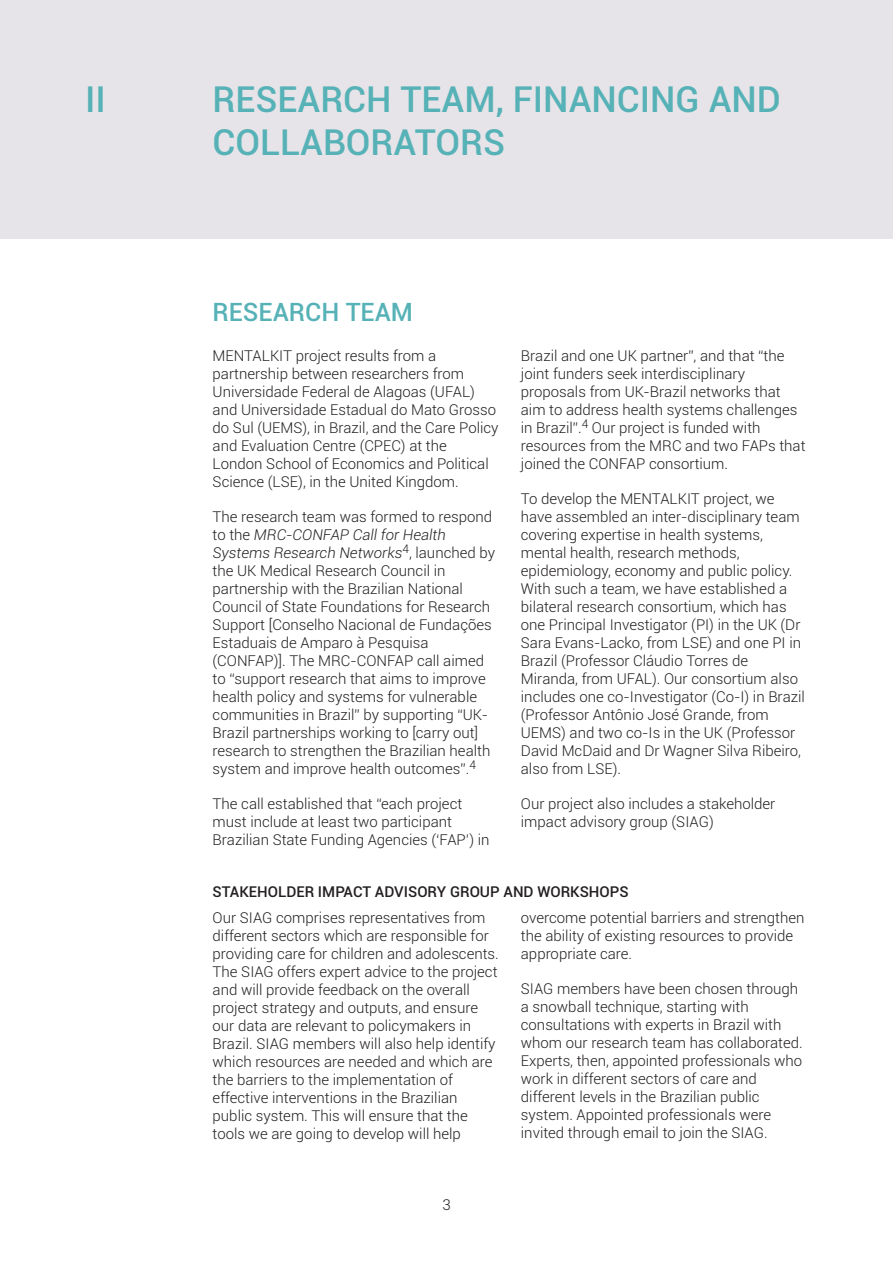
<style>
.page{position:relative;width:893px;height:1263px;background:#fff}
.page>*{position:absolute;margin:0;border:0;box-sizing:border-box;transform-origin:0 0}
.t1{font:500 36px/43.2px "Roboto";color:#56b2b6}
.t2{font:500 25.5px "Roboto";color:#56b2b6}
.t3{font:300 15px/18px "Roboto";color:#231f20}
.t4{font:500 15px "Roboto";color:#231f20}
.s1{font-style:italic}
</style>
<div class="page">
<div style="left:0;top:0;width:892px;height:238px;background:#e7e4e9"></div>
<h1 class="t1" style="left:85px;top:78px;width:22px">II</h1>
<h1 class="t1" style="left:213px;top:78px;width:570px">RESEARCH TEAM, FINANCING AND<br>COLLABORATORS</h1>
<h2 class="t2" style="left:213px;top:297px;width:202px">RESEARCH TEAM</h2>
<p class="t3" style="left:213px;top:347px;width:287px">MENTALKIT project results from a partnership between researchers from Universidade Federal de Alagoas (UFAL) and Universidade Estadual do Mato Grosso do Sul (UEMS), in Brazil, and the Care Policy and Evaluation Centre (CPEC) at the London School of Economics and Political Science (LSE), in the United Kingdom.</p>
<p class="t3" style="left:213px;top:508px;width:284px">The research team was formed to respond to the <span class="s1">MRC-CONFAP Call for Health Systems Research Networks</span><sup>4</sup>, launched by the UK Medical Research Council in partnership with the Brazilian National Council of State Foundations for Research Support [Conselho Nacional de Fundações Estaduais de Amparo à Pesquisa (CONFAP)]. The MRC-CONFAP call aimed to “support research that aims to improve health policy and systems for vulnerable communities in Brazil” by supporting “UK-Brazil partnerships working to [carry out] research to strengthen the Brazilian health system and improve health outcomes”.<sup>4</sup></p>
<p class="t3" style="left:213px;top:795px;width:278px">The call established that “each project must include at least two participant<br>Brazilian State Funding Agencies (‘FAP’) in</p>
<p class="t3" style="left:521px;top:347px;width:286px">Brazil and one UK partner”, and that “the joint funders seek interdisciplinary proposals from UK-Brazil networks that aim to address health systems challenges in Brazil”.<sup>4</sup> Our project is funded with resources from the MRC and two FAPs that joined the CONFAP consortium.</p>
<p class="t3" style="left:521px;top:490px;width:286px">To develop the MENTALKIT project, we have assembled an inter-disciplinary team covering expertise in health systems, mental health, research methods, epidemiology, economy and public policy.<br>With such a team, we have established a bilateral research consortium, which has one Principal Investigator (PI) in the UK (Dr Sara Evans-Lacko, from LSE) and one PI in Brazil (Professor Cláudio Torres de Miranda, from UFAL). Our consortium also includes one co-Investigator (Co-I) in Brazil (Professor Antônio José Grande, from UEMS) and two co-Is in the UK (Professor David McDaid and Dr Wagner Silva Ribeiro, also from LSE).</p>
<p class="t3" style="left:521px;top:795px;width:256px">Our project also includes a stakeholder impact advisory group (SIAG)</p>
<p class="t4" style="left:213px;top:883px;width:417px">STAKEHOLDER IMPACT ADVISORY GROUP AND WORKSHOPS</p>
<p class="t3" style="left:213px;top:909px;width:288px">Our SIAG comprises representatives from different sectors which are responsible for providing care for children and adolescents.<br>The SIAG offers expert advice to the project and will provide feedback on the overall project strategy and outputs, and ensure our data are relevant to policymakers in Brazil. SIAG members will also help identify which resources are needed and which are the barriers to the implementation of effective interventions in the Brazilian public system. This will ensure that the tools we are going to develop will help</p>
<p class="t3" style="left:521px;top:909px;width:285px">overcome potential barriers and strengthen the ability of existing resources to provide appropriate care.</p>
<p class="t3" style="left:521px;top:980px;width:283px">SIAG members have been chosen through a snowball technique, starting with consultations with experts in Brazil with whom our research team has collaborated.<br>Experts, then, appointed professionals who work in different sectors of care and different levels in the Brazilian public system. Appointed professionals were invited through email to join the SIAG.</p>
<p class="t3" style="left:442px;top:1196px;width:10px">3</p>
</div>
